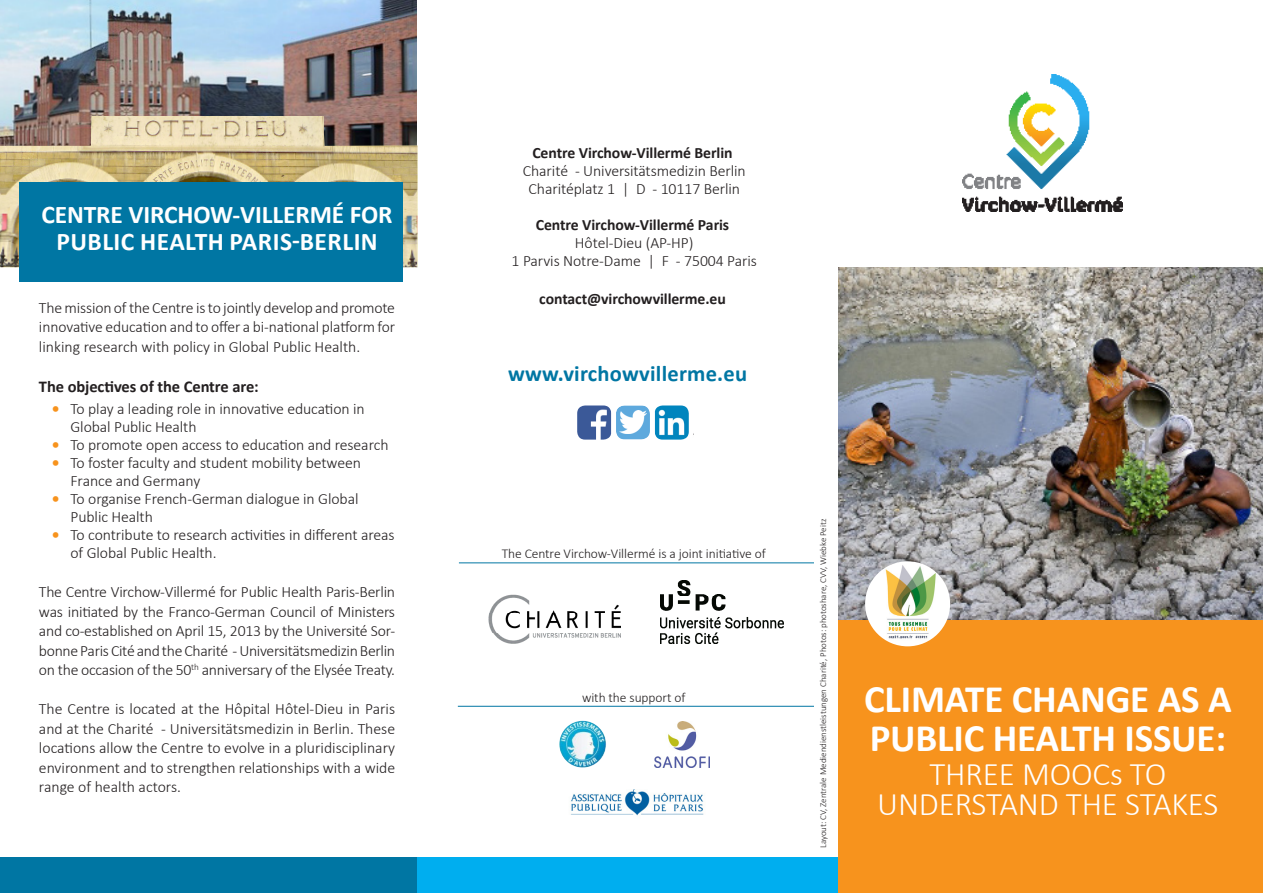
<style>
.page{position:relative;width:1263px;height:893px;background:#fff}
.page>*{position:absolute;margin:0;border:0;box-sizing:border-box;transform-origin:0 0}
.text_10_5P_block{font:700 39px/39px "Calibri";letter-spacing:-.005em;color:#fff}
.text_10_5P_block-2{font:300 33px/30px "Calibri";letter-spacing:-.005em;color:#fff;text-align:center}
._17P_bold{font:700 25.5px "Calibri";letter-spacing:-.005em;color:#fff}
._17P_bold-2{font:700 25.5px "Calibri";letter-spacing:.02em;color:#fff}
.ZwÜS_orange_13P_Cali{font:700 22.5px "Calibri";letter-spacing:.01em;color:#0076a3}
.zwÜS_11P{font:700 16.5px "Calibri";letter-spacing:-.005em;color:#231f20}
.text_10_5P_block-3{font:300 15.75px/19.5px "Calibri";letter-spacing:-.005em;color:#231f20}
.text_10_5P_block-4{font:700 15.75px "Calibri";letter-spacing:-.005em;color:#231f20}
.text_10_5P_block-5{font:300 13.5px "Calibri";letter-spacing:-.005em;color:#231f20}
.text_10_5P_block-6{font:300 9px "Calibri";letter-spacing:-.005em;color:#231f20}
.s1{font-weight:700;color:#f7931d}
</style>
<div class="page">
<img style="left:838px;top:267px;width:425px;height:354px">
<img style="left:0;top:0;width:417px;height:116px">
<div style="left:377px;top:858px;width:524px;height:35px;background:#00aeef"></div>
<img style="left:578px;top:407px;width:32px;height:31px">
<img style="left:656px;top:407px;width:31px;height:31px">
<div style="left:616px;top:405px;width:34px;height:34px;background:#5ea9dd;border-radius:9px"></div>
<img style="left:619px;top:411px;width:28px;height:22px">
<div style="left:572px;top:401px;width:44px;height:43px;border:5px solid #fff;border-radius:10px"></div>
<div style="left:611px;top:401px;width:44px;height:43px;border:5px solid #fff;border-radius:10px"></div>
<div style="left:650px;top:401px;width:43px;height:43px;border:5px solid #fff;border-radius:10px"></div>
<img style="left:0;top:116px;width:417px;height:151px">
<img style="left:963px;top:75px;width:159px;height:136px">
<div style="left:0;top:858px;width:417px;height:35px;background:#0076a3"></div>
<div style="left:838px;top:621px;width:425px;height:272px;background:#f7931d"></div>
<img style="left:865px;top:561px;width:85px;height:85px;border-radius:43px">
<div style="left:19px;top:182px;width:384px;height:99px;background:#0076a3"></div>
<img style="left:488px;top:594px;width:133px;height:50px">
<img style="left:661px;top:580px;width:122px;height:63px">
<img style="left:559px;top:721px;width:47px;height:47px;border-radius:23px">
<img style="left:655px;top:722px;width:54px;height:46px">
<img style="left:570px;top:789px;width:134px;height:27px">
<hr style="left:459px;top:563px;width:355px;height:1px;background:#0076a3">
<hr style="left:458px;top:706px;width:356px;height:1px;background:#0076a3">
<p class="_17P_bold" style="left:41px;top:198px;width:353px">CENTRE VIRCHOW-VILLERMÉ FOR</p>
<p class="_17P_bold-2" style="left:56px;top:225px;width:323px">PUBLIC HEALTH PARIS-BERLIN</p>
<p class="text_10_5P_block-3" style="left:39px;top:297px;width:358px;text-align:justify">The mission of the Centre is to jointly develop and promote innovative education and to offer a bi-national platform for linking research with policy in Global Public Health.</p>
<p class="zwÜS_11P" style="left:39px;top:376px;width:221px">The objectives of the Centre are:</p>
<p class="text_10_5P_block-3" style="left:70px;top:399px;width:296px;line-height:18px;text-indent:-19px"><span class="s1">•</span> To play a leading role in innovative education in<br>Global Public Health</p>
<p class="text_10_5P_block-3" style="left:52px;top:435px;width:338px"><span class="s1">•</span> To promote open access to education and research</p>
<p class="text_10_5P_block-3" style="left:70px;top:453px;width:292px;line-height:18px;text-indent:-19px"><span class="s1">•</span> To foster faculty and student mobility between<br>France and Germany</p>
<p class="text_10_5P_block-3" style="left:70px;top:489px;width:289px;line-height:18px;text-indent:-19px"><span class="s1">•</span> To organise French-German dialogue in Global<br>Public Health</p>
<p class="text_10_5P_block-3" style="left:70px;top:525px;width:326px;line-height:18px;text-indent:-19px"><span class="s1">•</span> To contribute to research activities in different areas of Global Public Health.</p>
<p class="text_10_5P_block-3" style="left:39px;top:582px;width:358px;text-align:justify">The Centre Virchow-Villermé for Public Health Paris-Berlin was initiated by the Franco-German Council of Ministers and co-established on April 15, 2013 by the Université Sor&shy;bonne Paris Cité and the Charité - Universitätsmedizin Berlin on the occasion of the 50<sup>th</sup> anniversary of the Elysée Treaty.</p>
<p class="text_10_5P_block-3" style="left:39px;top:699px;width:358px;text-align:justify">The Centre is located at the Hôpital Hôtel-Dieu in Paris and at the Charité - Universitätsmedizin in Berlin. These locations allow the Centre to evolve in a pluridisciplinary environment and to strengthen relationships with a wide range of health actors.</p>
<p class="text_10_5P_block-4" style="left:532px;top:143px;width:202px">Centre Virchow-Villermé Berlin</p>
<p class="text_10_5P_block-3" style="left:523px;top:161px;width:224px">Charité - Universitätsmedizin Berlin</p>
<p class="text_10_5P_block-3" style="left:528px;top:179px;width:213px">Charitéplatz 1 | D - 10117 Berlin</p>
<p class="text_10_5P_block-4" style="left:536px;top:215px;width:195px">Centre Virchow-Villermé Paris</p>
<p class="text_10_5P_block-3" style="left:575px;top:233px;width:120px">Hôtel-Dieu (AP-HP)</p>
<p class="text_10_5P_block-3" style="left:512px;top:251px;width:247px">1 Parvis Notre-Dame | F - 75004 Paris</p>
<p class="text_10_5P_block-4" style="left:539px;top:289px;width:188px">contact@virchowvillerme.eu</p>
<p class="ZwÜS_orange_13P_Cali" style="left:508px;top:360px;width:241px">www.virchowvillerme.eu</p>
<p class="text_10_5P_block-5" style="left:502px;top:545px;width:265px">The Centre Virchow-Villermé is a joint initiative of</p>
<p class="text_10_5P_block-5" style="left:582px;top:689px;width:105px">with the support of</p>
<p class="text_10_5P_block-6" style="left:817px;top:848px;width:330px;rotate:-90deg">Layout: CV, Zentrale Mediendienstleistungen Charité, Photos: photoshare, CVV, Wiebke Peitz</p>
<p class="text_10_5P_block" style="left:864px;top:680px;width:369px">CLIMATE CHANGE AS A<br>PUBLIC HEALTH ISSUE:</p>
<p class="text_10_5P_block-2" style="left:877px;top:758px;width:343px">THREE MOOCs TO<br>UNDERSTAND THE STAKES</p>
</div>
